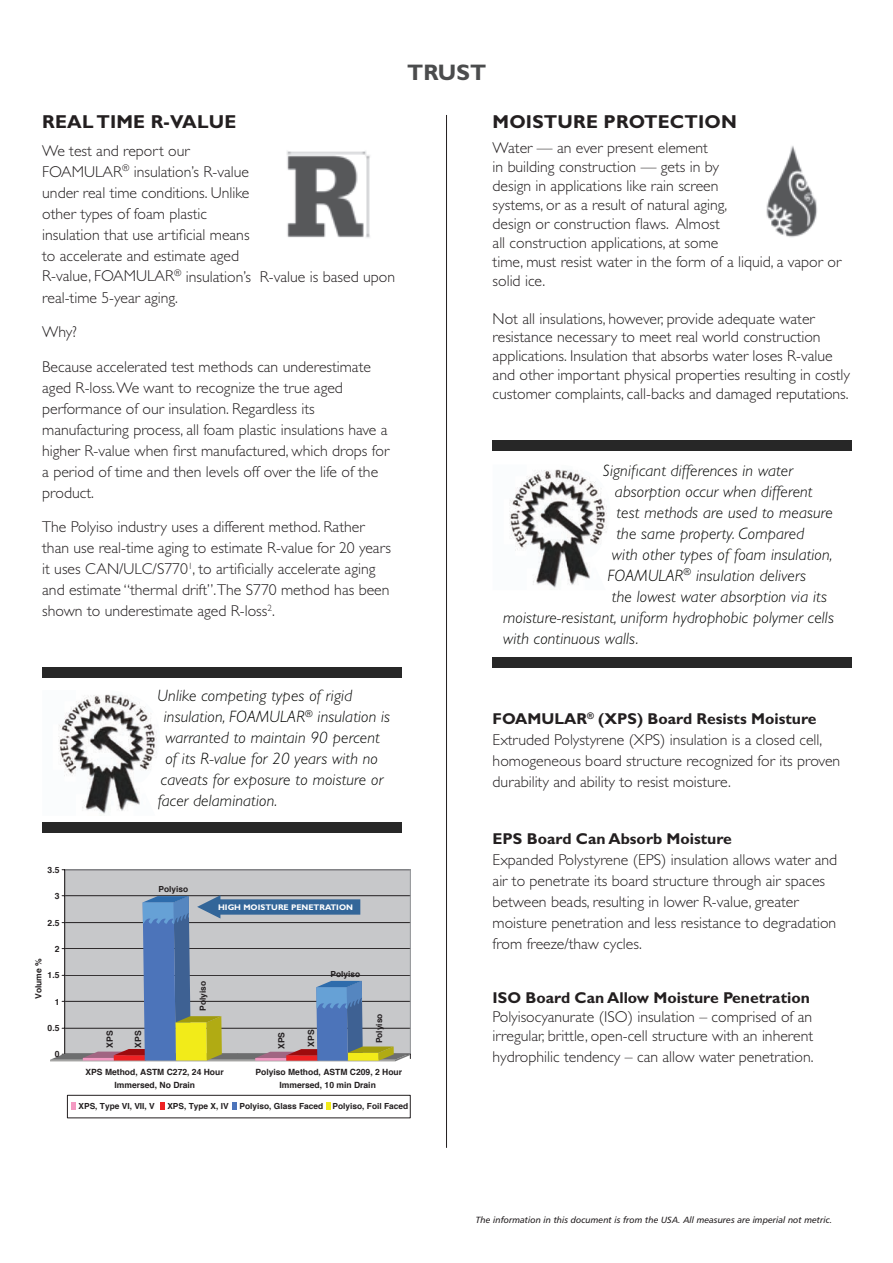
<style>
.page{position:relative;width:893px;height:1263px;background:#fff}
.page>*{position:absolute;margin:0;border:0;box-sizing:border-box;transform-origin:0 0}
.t1{font:700 22.5px "Gill Sans Std";color:#4b4c4d}
.t2{font:700 18.75px "Gill Sans Std";letter-spacing:.01em;color:#231f20}
.t3{font:italic 300 16.5px "Gill Sans Std";letter-spacing:.01em;color:#040503}
.t4{font:300 15.75px/21px "Gill Sans Std";color:#231f20}
.t5{font:9px "Humanist 777 BT Italic B";color:#231f20}
.t6{font:700 8.55px/12.3px "Helvetica";color:#231f20;text-align:center}
.t7{font:700 8.4px "Helvetica";color:#231f20}
.t8{font:700 8.1px "Gill Sans Std";color:#fff}
.s1{font-weight:700}
</style>
<div class="page">
<hr style="left:446px;top:115px;width:1px;height:1033px;background:#231f20">
<img style="left:58px;top:694px;width:99px;height:89px">
<div style="left:42px;top:667px;width:359px;height:11px;background:#272727"></div>
<div style="left:42px;top:822px;width:359px;height:11px;background:#272727"></div>
<img style="left:509px;top:469px;width:98px;height:88px">
<div style="left:493px;top:440px;width:359px;height:11px;background:#272727"></div>
<div style="left:493px;top:657px;width:359px;height:10px;background:#272727"></div>
<img style="left:286px;top:151px;width:84px;height:87px">
<img style="left:766px;top:146px;width:51px;height:92px">
<div style="left:65px;top:870px;width:345px;height:184px;background:#c7c8ca"></div>
<hr style="left:65px;top:869px;width:345px;height:1px;background:#939598">
<hr style="left:410px;top:870px;width:1px;height:184px;background:#939598">
<hr style="left:64px;top:870px;width:1px;height:184px;background:#231f20">
<div style="left:67px;top:1095px;width:343px;height:23px;border:1px solid #231f20"></div>
<div style="left:71px;top:1102px;width:5px;height:8px;background:#f499c2"></div>
<div style="left:160px;top:1102px;width:5px;height:8px;background:#ee2123"></div>
<div style="left:232px;top:1102px;width:5px;height:8px;background:#4c74ba"></div>
<div style="left:326px;top:1102px;width:5px;height:8px;background:#f2eb19"></div>
<svg style="left:50px;top:895px;width:361px;height:166px"></svg>
<p class="t1" style="left:407px;top:59px;width:81px">TRUST</p>
<p class="t2" style="left:42px;top:110px;width:196px">REAL TIME R-VALUE</p>
<p class="t4" style="left:42px;top:140px;width:354px">We test and report our<br>FOAMULAR<sup>®</sup> insulation’s R-value<br>under real time conditions. Unlike<br>other types of foam plastic<br>insulation that use artificial means<br>to accelerate and estimate aged<br>R-value, FOAMULAR<sup>®</sup> insulation’s R-value is based upon real-time 5-year aging.</p>
<p class="t4" style="left:42px;top:315px;width:330px;line-height:34.5px">Why?<br>Because accelerated test methods can underestimate</p>
<p class="t4" style="left:42px;top:377px;width:349px">aged R-loss. We want to recognize the true aged performance of our insulation. Regardless its manufacturing process, all foam plastic insulations have a higher R-value when first manufactured, which drops for a period of time and then levels off over the life of the product.</p>
<p class="t4" style="left:42px;top:516px;width:350px">The Polyiso industry uses a different method. Rather than use real-time aging to estimate R-value for 20 years it uses CAN/ULC/S770<sup>1</sup>, to artificially accelerate aging and estimate “thermal drift”.The S770 method has been shown to underestimate aged R-loss<sup>2</sup>.</p>
<p class="t2" style="left:493px;top:110px;width:246px">MOISTURE PROTECTION</p>
<p class="t4" style="left:493px;top:139px;width:350px;line-height:18.9px">Water — an ever present element<br>in building construction — gets in by<br>design in applications like rain screen<br>systems, or as a result of natural aging,<br>design or construction flaws. Almost<br>all construction applications, at some<br>time, must resist water in the form of a liquid, a vapor or solid ice.</p>
<p class="t4" style="left:493px;top:309px;width:359px;line-height:18.9px">Not all insulations, however, provide adequate water resistance necessary to meet real world construction applications. Insulation that absorbs water loses R-value and other important physical properties resulting in costly customer complaints, call-backs and damaged reputations.</p>
<p class="t3" style="left:603px;top:461px;width:191px">Significant differences in water</p>
<p class="t3" style="left:615px;top:482px;width:199px">absorption occur when different</p>
<p class="t3" style="left:616px;top:503px;width:218px">test methods are used to measure</p>
<p class="t3" style="left:616px;top:524px;width:189px">the same property. Compared</p>
<p class="t3" style="left:612px;top:545px;width:222px">with other types of foam insulation,</p>
<p class="t3" style="left:607px;top:566px;width:200px">FOAMULAR<sup>®</sup> insulation delivers</p>
<p class="t3" style="left:612px;top:587px;width:216px">the lowest water absorption via its</p>
<p class="t3" style="left:503px;top:608px;width:332px">moisture-resistant, uniform hydrophobic polymer cells</p>
<p class="t3" style="left:503px;top:629px;width:137px">with continuous walls.</p>
<p class="t6" style="left:48px;top:864px;width:13px">3.5</p>
<p class="t6" style="left:55px;top:890px;width:6px">3</p>
<p class="t6" style="left:48px;top:916px;width:13px">2.5</p>
<p class="t6" style="left:55px;top:942px;width:6px">2</p>
<p class="t6" style="left:32px;top:999px;width:42px;rotate:-90deg">Volume %</p>
<p class="t6" style="left:48px;top:969px;width:13px">1.5</p>
<p class="t6" style="left:55px;top:996px;width:6px">1</p>
<p class="t6" style="left:48px;top:1022px;width:13px">0.5</p>
<p class="t6" style="left:55px;top:1048px;width:6px">0</p>
<p class="t3" style="left:158px;top:687px;width:196px">Unlike competing types of rigid</p>
<p class="t3" style="left:164px;top:708px;width:228px">insulation, FOAMULAR<sup>®</sup> insulation is</p>
<p class="t3" style="left:165px;top:729px;width:216px">warranted to maintain 90 percent</p>
<p class="t3" style="left:165px;top:750px;width:214px">of its R-value for 20 years with no</p>
<p class="t3" style="left:161px;top:771px;width:224px">caveats for exposure to moisture or</p>
<p class="t3" style="left:158px;top:792px;width:121px">facer delamination.</p>
<p class="t7" style="left:159px;top:883px;width:31px">Polyiso</p>
<p class="t8" style="left:218px;top:902px;width:136px">HIGH MOISTURE PENETRATION</p>
<p class="t7" style="left:196px;top:1011px;width:31px;rotate:-90deg">Polyiso</p>
<p class="t6" style="left:104px;top:1048px;width:19px;rotate:-90deg">XPS</p>
<p class="t6" style="left:132px;top:1048px;width:19px;rotate:-90deg">XPS</p>
<p class="t6" style="left:275px;top:1049px;width:19px;rotate:-90deg">XPS</p>
<p class="t6" style="left:305px;top:1047px;width:19px;rotate:-90deg">XPS</p>
<p class="t7" style="left:330px;top:967px;width:31px">Polyiso</p>
<p class="t7" style="left:372px;top:1043px;width:31px;rotate:-90deg">Polyiso</p>
<p class="t4" style="left:493px;top:708px;width:349px"><span class="s1">FOAMULAR</span><sup>®</sup> <span class="s1">(XPS) Board Resists Moisture </span>Extruded Polystyrene (XPS) insulation is a closed cell, homogeneous board structure recognized for its proven durability and ability to resist moisture.</p>
<p class="t4" style="left:493px;top:828px;width:346px"><span class="s1">EPS Board Can Absorb Moisture<br></span>Expanded Polystyrene (EPS) insulation allows water and air to penetrate its board structure through air spaces between beads, resulting in lower R-value, greater moisture penetration and less resistance to degradation from freeze/thaw cycles.</p>
<p class="t4" style="left:493px;top:988px;width:322px;line-height:18.9px"><span class="s1">ISO Board Can Allow Moisture Penetration<br></span>Polyisocyanurate (ISO) insulation – comprised of an irregular, brittle, open-cell structure with an inherent</p>
<p class="t4" style="left:493px;top:1047px;width:322px">hydrophilic tendency – can allow water penetration.</p>
<p class="t6" style="left:86px;top:1066px;width:140px">XPS Method, ASTM C272, 24 Hour<br>Immersed, No Drain</p>
<p class="t6" style="left:255px;top:1066px;width:148px">Polyiso Method, ASTM C209, 2 Hour<br>Immersed, 10 min Drain</p>
<p class="t7" style="left:79px;top:1100px;width:78px">XPS, Type VI, VII, V</p>
<p class="t7" style="left:167px;top:1100px;width:63px">XPS, Type X, IV</p>
<p class="t7" style="left:240px;top:1100px;width:170px">Polyiso, Glass Faced Polyiso, Foil Faced</p>
<p class="t5" style="left:476px;top:1215px;width:358px">The information in this document is from the USA. All measures are imperial not metric.</p>
</div>
